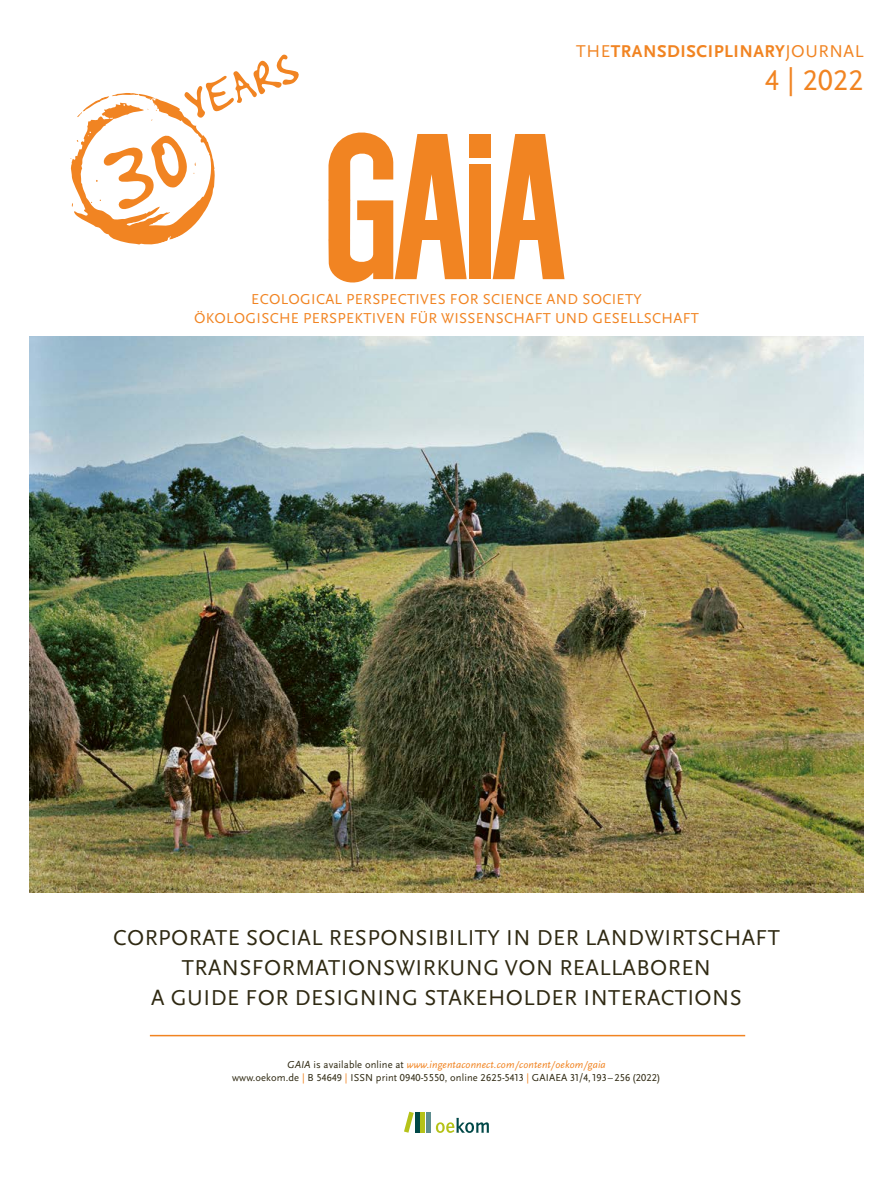
<style>
.page{position:relative;width:893px;height:1191px;background:#fff}
.page>*{position:absolute;margin:0;border:0;box-sizing:border-box;transform-origin:0 0}
.t1{font:30px "Scala Sans Pro";color:#f18422}
.t2{font:22.5px "Scala Sans Pro";letter-spacing:.02em;color:#2f2912}
.t3{font:700 17.85px "Scala Sans Pro";letter-spacing:.03em;color:#f18422}
.t4{font:15px "Scala Sans Pro";letter-spacing:.02em;color:#f18422}
.t5{font:10.5px "Scala Sans Pro";letter-spacing:.01em;color:#2f2912}
.t6{font:italic 10.5px "Scala Sans Pro";letter-spacing:.01em;color:#f18422}
.s1{font-weight:400}
.s2{color:#2f2912}
.s3{font-style:normal;color:#2f2912}
.s4{color:#f18422}
</style>
<div class="page">
<div style="left:469px;top:134px;width:22px;height:23px;background:#f18422"></div>
<div style="left:469px;top:165px;width:22px;height:114px;background:#f18422"></div>
<svg style="left:328px;top:132px;width:139px;height:150px"></svg>
<svg style="left:493px;top:134px;width:71px;height:145px"></svg>
<div style="left:519px;top:221px;width:19px;height:19px;background:#f18422"></div>
<div style="left:328px;top:200px;width:22px;height:40px;background:#f18422"></div>
<div style="left:426px;top:1112px;width:5px;height:20px;background:#5e8e8f"></div>
<hr style="left:421px;top:1112px;width:4px;height:20px;background:#b5c219">
<hr style="left:415px;top:1112px;width:4px;height:20px;background:#004847">
<svg style="left:404px;top:1111px;width:10px;height:21px"></svg>
<svg style="left:436px;top:1117px;width:53px;height:15px"></svg>
<img style="left:29px;top:336px;width:835px;height:556px">
<svg style="left:70px;top:54px;width:229px;height:191px"></svg>
<hr style="left:150px;top:1034px;width:595px;height:2px;background:#f18422">
<p class="t3" style="left:576px;top:41px;width:289px"><span class="s1">THE</span>TRANSDISCIPLINARY<span class="s1">JOURNAL</span></p>
<p class="t1" style="left:765px;top:63px;width:100px">4 | 2022</p>
<p class="t4" style="left:251px;top:290px;width:392px">ECOLOGICAL PERSPECTIVES FOR SCIENCE AND SOCIETY</p>
<p class="t4" style="left:194px;top:310px;width:506px">ÖKOLOGISCHE PERSPEKTIVEN FÜR WISSENSCHAFT UND GESELLSCHAFT</p>
<p class="t2" style="left:113px;top:924px;width:668px">CORPORATE SOCIAL RESPONSIBILITY IN DER LANDWIRTSCHAFT</p>
<p class="t2" style="left:182px;top:954px;width:531px">TRANSFORMATIONSWIRKUNG VON REALLABOREN</p>
<p class="t2" style="left:151px;top:984px;width:592px">A GUIDE FOR DESIGNING STAKEHOLDER INTERACTIONS</p>
<p class="t6" style="left:287px;top:1059px;width:320px"><span class="s2">GAIA</span> <span class="s3">is available online at</span> www.ingentaconnect.com/content/oekom/gaia</p>
<p class="t5" style="left:232px;top:1071px;width:430px">www.oekom.de <span class="s4">|</span> B 54649 <span class="s4">|</span> ISSN print 0940-5550, online 2625-5413 <span class="s4">|</span> GAIAEA 31/4,193 –256 (2022)</p>
</div>
